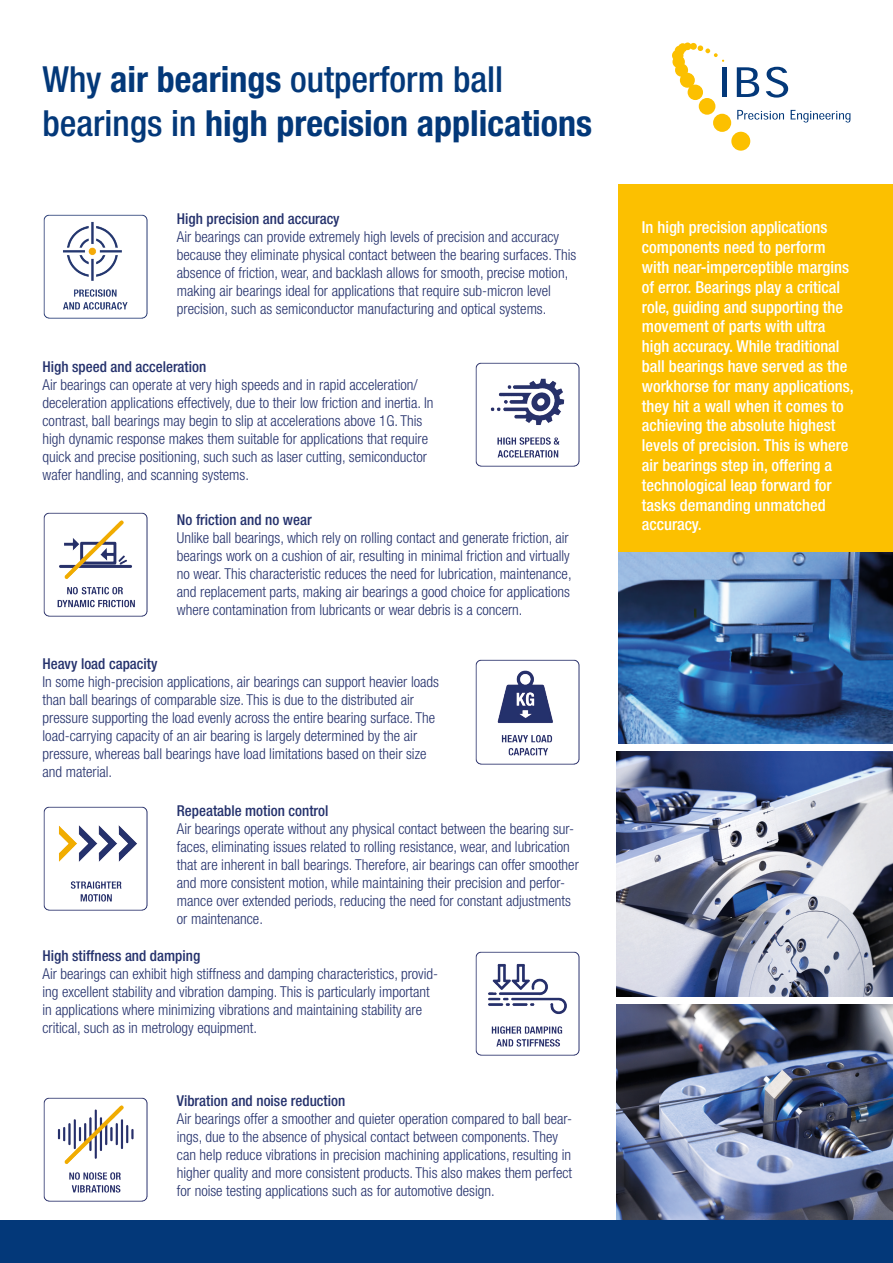
<style>
.page{position:relative;width:893px;height:1263px;background:#fff}
.page>*{position:absolute;margin:0;border:0;box-sizing:border-box;transform-origin:0 0}
.t1{font:700 condensed 36px "Helvetica Neue LT Std";color:#033879}
.t2{font:500 condensed 36px "Helvetica Neue LT Std";color:#033879}
.t3{font:500 condensed 16.5px/19.8px "Helvetica Neue LT Std";color:#fff}
.t4{font:300 condensed 15px/18px "Helvetica Neue LT Std";color:#24316c}
.t5{font:500 condensed 15px "Helvetica Neue LT Std";color:#24316c}
.s1{font-weight:700}
.s2{font-weight:500}
</style>
<div class="page">
<img style="left:475px;top:362px;width:105px;height:105px">
<img style="left:475px;top:951px;width:105px;height:105px">
<img style="left:475px;top:659px;width:105px;height:106px">
<img style="left:43px;top:512px;width:105px;height:105px">
<img style="left:43px;top:1097px;width:105px;height:105px">
<img style="left:43px;top:214px;width:105px;height:105px">
<img style="left:43px;top:806px;width:105px;height:105px">
<div style="left:722px;top:67px;width:5px;height:30px;background:#033879"></div>
<svg style="left:737px;top:67px;width:22px;height:30px"></svg>
<svg style="left:766px;top:67px;width:22px;height:31px"></svg>
<div style="left:731px;top:132px;width:19px;height:19px;background:#fcc000;border-radius:50%"></div>
<div style="left:713px;top:114px;width:18px;height:18px;background:#fcc000;border-radius:50%"></div>
<div style="left:699px;top:98px;width:16px;height:17px;background:#fcc000;border-radius:50%"></div>
<svg style="left:672px;top:43px;width:52px;height:57px"></svg>
<svg style="left:737px;top:110px;width:47px;height:10px"></svg>
<svg style="left:791px;top:110px;width:59px;height:13px"></svg>
<div style="left:618px;top:184px;width:275px;height:373px;background:#fcc000"></div>
<img style="left:618px;top:553px;width:275px;height:190px">
<img style="left:617px;top:1004px;width:276px;height:216px">
<img style="left:617px;top:752px;width:276px;height:244px">
<div style="left:0;top:1220px;width:893px;height:43px;background:#033879"></div>
<p class="t2" style="left:43px;top:58px;width:462px">Why <span class="s1">air bearings</span> outperform ball</p>
<p class="t1" style="left:43px;top:101px;width:551px"><span class="s2">bearings in</span> high precision applications</p>
<p class="t5" style="left:177px;top:209px;width:164px">High precision and accuracy</p>
<p class="t4" style="left:177px;top:227px;width:401px">Air bearings can provide extremely high levels of precision and accuracy because they eliminate physical contact between the bearing surfaces. This absence of friction, wear, and backlash allows for smooth, precise motion, making air bearings ideal for applications that require sub-micron level precision, such as semiconductor manufacturing and optical systems.</p>
<p class="t5" style="left:43px;top:358px;width:165px">High speed and acceleration</p>
<p class="t4" style="left:43px;top:376px;width:392px">Air bearings can operate at very high speeds and in rapid acceleration/ deceleration applications effectively, due to their low friction and inertia. In contrast, ball bearings may begin to slip at accelerations above 1G. This high dynamic response makes them suitable for applications that require quick and precise positioning, such such as laser cutting, semiconductor wafer handling, and scanning systems.</p>
<p class="t5" style="left:177px;top:510px;width:136px">No friction and no wear</p>
<p class="t4" style="left:177px;top:528px;width:396px">Unlike ball bearings, which rely on rolling contact and generate friction, air bearings work on a cushion of air, resulting in minimal friction and virtually no wear. This characteristic reduces the need for lubrication, maintenance, and replacement parts, making air bearings a good choice for applications where contamination from lubricants or wear debris is a concern.</p>
<p class="t5" style="left:43px;top:655px;width:116px">Heavy load capacity</p>
<p class="t4" style="left:43px;top:673px;width:398px">In some high-precision applications, air bearings can support heavier loads than ball bearings of comparable size. This is due to the distributed air pressure supporting the load evenly across the entire bearing surface. The load-carrying capacity of an air bearing is largely determined by the air pressure, whereas ball bearings have load limitations based on their size and material.</p>
<p class="t5" style="left:177px;top:801px;width:153px">Repeatable motion control</p>
<p class="t4" style="left:177px;top:819px;width:403px">Air bearings operate without any physical contact between the bearing sur&shy;faces, eliminating issues related to rolling resistance, wear, and lubrication that are inherent in ball bearings. Therefore, air bearings can offer smoother and more consistent motion, while maintaining their precision and perfor&shy;mance over extended periods, reducing the need for constant adjustments or maintenance.</p>
<p class="t5" style="left:43px;top:947px;width:159px">High stiffness and damping</p>
<p class="t4" style="left:43px;top:964px;width:397px">Air bearings can exhibit high stiffness and damping characteristics, provid&shy;ing excellent stability and vibration damping. This is particularly important in applications where minimizing vibrations and maintaining stability are critical, such as in metrology equipment.</p>
<p class="t5" style="left:177px;top:1092px;width:170px">Vibration and noise reduction</p>
<p class="t4" style="left:177px;top:1110px;width:397px">Air bearings offer a smoother and quieter operation compared to ball bear&shy;ings, due to the absence of physical contact between components. They can help reduce vibrations in precision machining applications, resulting in higher quality and more consistent products. This also makes them perfect for noise testing applications such as for automotive design.</p>
<p class="t3" style="left:642px;top:217px;width:213px">In high precision applications components need to perform with near-imperceptible margins of error. Bearings play a critical role, guiding and supporting the movement of parts with ultra high accuracy. While traditional ball bearings have served as the workhorse for many applications, they hit a wall when it comes to achieving the absolute highest levels of precision. This is where air bearings step in, offering a technological leap forward for tasks demanding unmatched accuracy.</p>
</div>
